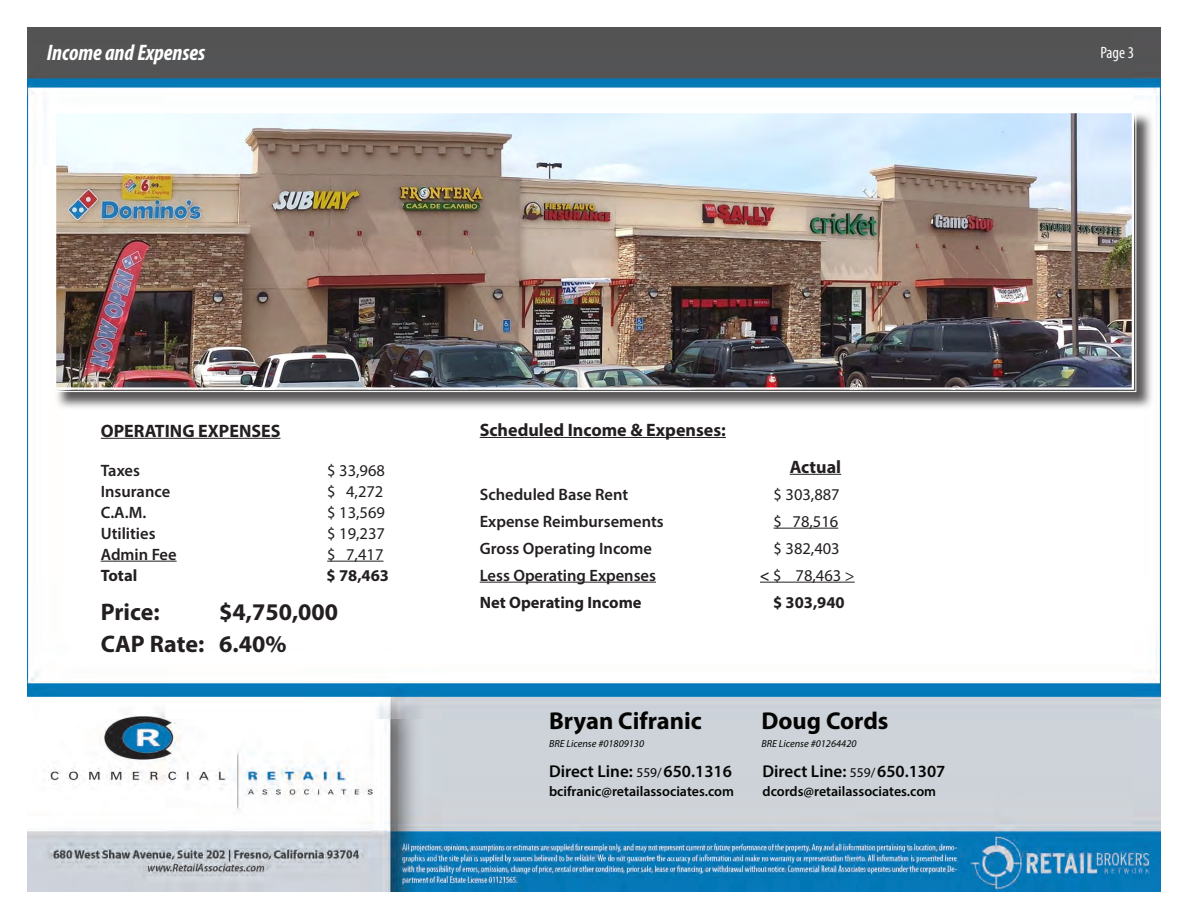
<style>
.page{position:relative;width:1188px;height:918px;background:#fff}
.page>*{position:absolute;margin:0;border:0;box-sizing:border-box;transform-origin:0 0}
.t1{font:700 24.45px "Myriad Pro";color:#040503}
.t2{font:700 24px "Myriad Pro";color:#231f20}
.t3{font:italic 700 condensed 22.5px "Myriad Pro";color:#fff}
.t4{font:700 18px "Myriad Pro";color:#231f20}
.t5{font:600 17.1px "Myriad Pro";color:#040503}
.t6{font:600 16.5px "Myriad Pro";color:#231f20}
.t7{font:16.5px "Myriad Pro";color:#231f20}
.t8{font:700 16.5px "Myriad Pro";color:#231f20}
.t9{font:condensed 16.5px "Myriad Pro";color:#fff}
.t10{font:600 13.95px "Myriad Pro";color:#040503}
.t11{font:italic 10.35px "Myriad Pro";color:#040503}
.s1{font-weight:600}
.s2{font-weight:400;font-size:13.5px}
</style>
<div class="page">
<img style="left:27px;top:27px;width:1134px;height:864px">
<hr style="left:101px;top:438px;width:180px;height:1px;background:#231f20">
<hr style="left:101px;top:561px;width:76px;height:1px;background:#231f20">
<hr style="left:327px;top:561px;width:56px;height:1px;background:#231f20">
<hr style="left:480px;top:437px;width:246px;height:1px;background:#231f20">
<hr style="left:790px;top:474px;width:51px;height:1px;background:#231f20">
<hr style="left:774px;top:528px;width:64px;height:1px;background:#231f20">
<hr style="left:480px;top:582px;width:176px;height:1px;background:#231f20">
<hr style="left:760px;top:582px;width:95px;height:1px;background:#231f20">
<div style="left:54px;top:111px;width:1101px;height:299px;background:#231f20;opacity:.75"></div>
<img style="left:51px;top:108px;width:1086px;height:284px">
<div style="left:54px;top:111px;width:1080px;height:279px;border:2px solid #fff"></div>
<p class="t3" style="left:47px;top:38px;width:160px">Income and Expenses</p>
<p class="t9" style="left:1100px;top:43px;width:35px">Page 3</p>
<p class="t4" style="left:101px;top:419px;width:181px">OPERATING EXPENSES</p>
<p class="t6" style="left:101px;top:459px;width:41px">Taxes</p>
<p class="t7" style="left:327px;top:460px;width:59px">$ 33,968</p>
<p class="t6" style="left:101px;top:480px;width:71px">Insurance</p>
<p class="t7" style="left:327px;top:481px;width:58px">$ 4,272</p>
<p class="t6" style="left:101px;top:501px;width:47px">C.A.M.</p>
<p class="t7" style="left:327px;top:502px;width:59px">$ 13,569</p>
<p class="t6" style="left:101px;top:522px;width:56px">Utilities</p>
<p class="t7" style="left:327px;top:523px;width:59px">$ 19,237</p>
<p class="t6" style="left:101px;top:543px;width:77px">Admin Fee</p>
<p class="t7" style="left:327px;top:544px;width:58px">$ 7,417</p>
<p class="t8" style="left:101px;top:564px;width:38px">Total</p>
<p class="t8" style="left:327px;top:564px;width:64px">$ 78,463</p>
<p class="t2" style="left:101px;top:596px;width:60px">Price:</p>
<p class="t2" style="left:219px;top:596px;width:121px">$4,750,000</p>
<p class="t2" style="left:101px;top:628px;width:187px">CAP Rate: 6.40%</p>
<p class="t4" style="left:480px;top:418px;width:248px">Scheduled Income &amp; Expenses:</p>
<p class="t4" style="left:790px;top:455px;width:53px">Actual</p>
<p class="t6" style="left:480px;top:483px;width:150px">Scheduled Base Rent</p>
<p class="t7" style="left:774px;top:484px;width:68px">$ 303,887</p>
<p class="t6" style="left:480px;top:510px;width:186px">Expense Reimbursements</p>
<p class="t7" style="left:774px;top:511px;width:66px">$ 78,516</p>
<p class="t6" style="left:480px;top:537px;width:174px">Gross Operating Income</p>
<p class="t7" style="left:774px;top:538px;width:68px">$ 382,403</p>
<p class="t6" style="left:480px;top:564px;width:178px">Less Operating Expenses</p>
<p class="t7" style="left:760px;top:565px;width:96px"><span class="s1">&lt;</span> $ 78,463 &gt;</p>
<p class="t8" style="left:480px;top:591px;width:163px">Net Operating Income</p>
<p class="t8" style="left:773px;top:591px;width:73px">$ 303,940</p>
<h1 class="t1" style="left:549px;top:705px;width:154px">Bryan Cifranic</h1>
<p class="t11" style="left:549px;top:737px;width:97px">BRE License #01809130</p>
<p class="t5" style="left:549px;top:760px;width:184px">Direct Line: <span class="s2">559/</span>650.1316</p>
<p class="t10" style="left:549px;top:782px;width:187px">bcifranic@retailassociates.com</p>
<h1 class="t1" style="left:761px;top:705px;width:129px">Doug Cords</h1>
<p class="t11" style="left:761px;top:737px;width:97px">BRE License #01264420</p>
<p class="t5" style="left:763px;top:760px;width:184px">Direct Line: <span class="s2">559/</span>650.1307</p>
<p class="t10" style="left:763px;top:782px;width:175px">dcords@retailassociates.com</p>
</div>
